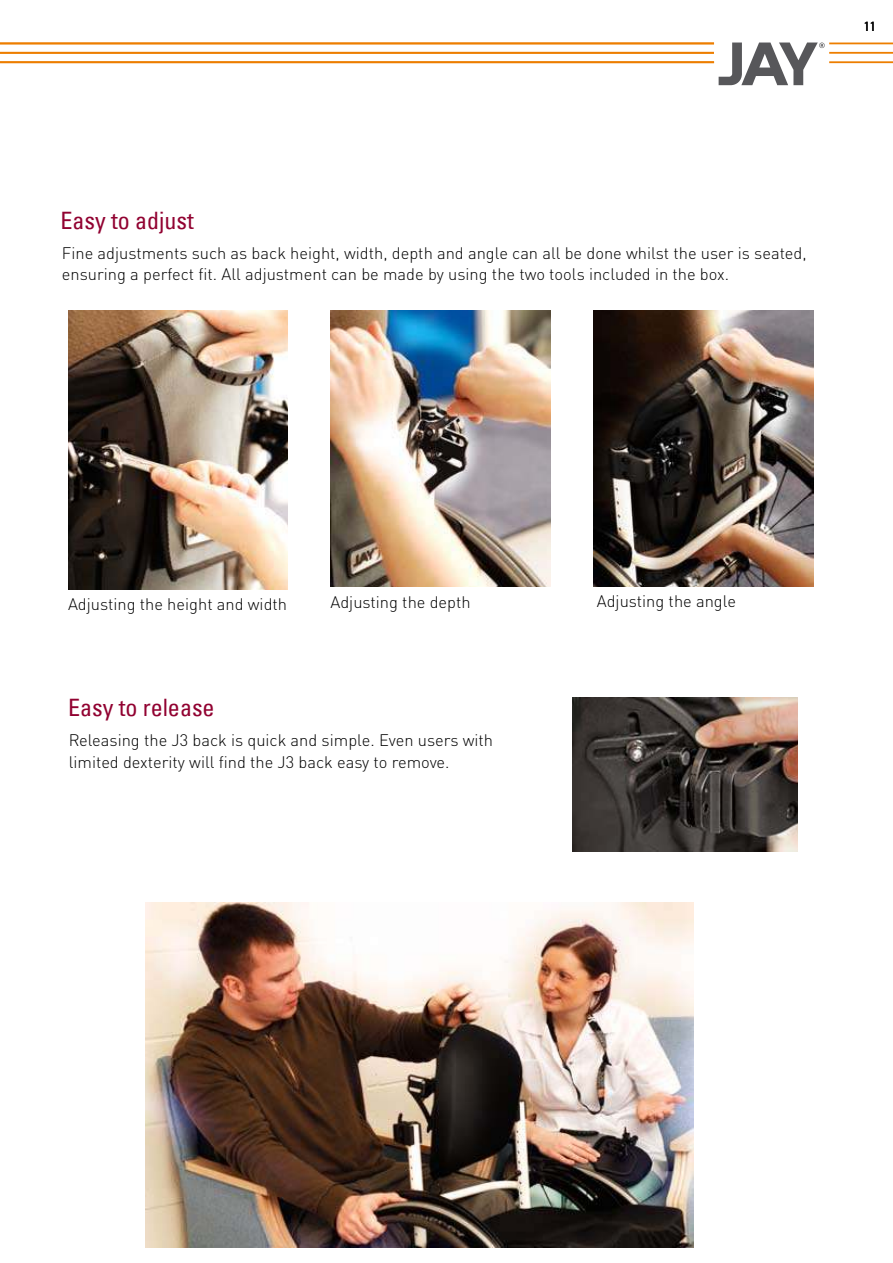
<style>
.page{position:relative;width:893px;height:1263px;background:#fff}
.page>*{position:absolute;margin:0;border:0;box-sizing:border-box;transform-origin:0 0}
.t1{font:condensed 24px "Univers Com 57";color:#910231}
.t2{font:300 16.5px/22.5px "DINOT";color:#000}
.t3{font:condensed 13.5px "Univers Com 57";color:#000}
</style>
<div class="page">
<hr style="left:829px;top:52px;width:64px;height:2px;background:#ed7e00">
<hr style="left:829px;top:61px;width:64px;height:2px;background:#ed7e00">
<hr style="left:829px;top:43px;width:64px;height:1px;background:#ed7e00">
<hr style="left:0;top:52px;width:714px;height:2px;background:#ed7e00">
<hr style="left:0;top:61px;width:714px;height:2px;background:#ed7e00">
<hr style="left:0;top:43px;width:714px;height:1px;background:#ed7e00">
<svg style="left:719px;top:43px;width:106px;height:42px"></svg>
<img style="left:68px;top:310px;width:220px;height:279px">
<img style="left:331px;top:310px;width:219px;height:276px">
<img style="left:594px;top:310px;width:219px;height:276px">
<img style="left:145px;top:903px;width:548px;height:344px">
<img style="left:572px;top:698px;width:225px;height:153px">
<p class="t3" style="left:864px;top:21px;width:13px">11</p>
<h1 class="t1" style="left:60px;top:211px;width:135px">Easy to adjust</h1>
<p class="t2" style="left:62px;top:243px;width:746px;line-height:21px">Fine adjustments such as back height, width, depth and angle can all be done whilst the user is seated, ensuring a perfect fit. All adjustment can be made by using the two tools included in the box.</p>
<p class="t2" style="left:68px;top:594px;width:221px">Adjusting the height and width</p>
<p class="t2" style="left:330px;top:592px;width:142px">Adjusting the depth</p>
<p class="t2" style="left:597px;top:591px;width:141px">Adjusting the angle</p>
<h1 class="t1" style="left:68px;top:698px;width:148px">Easy to release</h1>
<p class="t2" style="left:69px;top:730px;width:426px">Releasing the J3 back is quick and simple. Even users with limited dexterity will find the J3 back easy to remove.</p>
</div>
